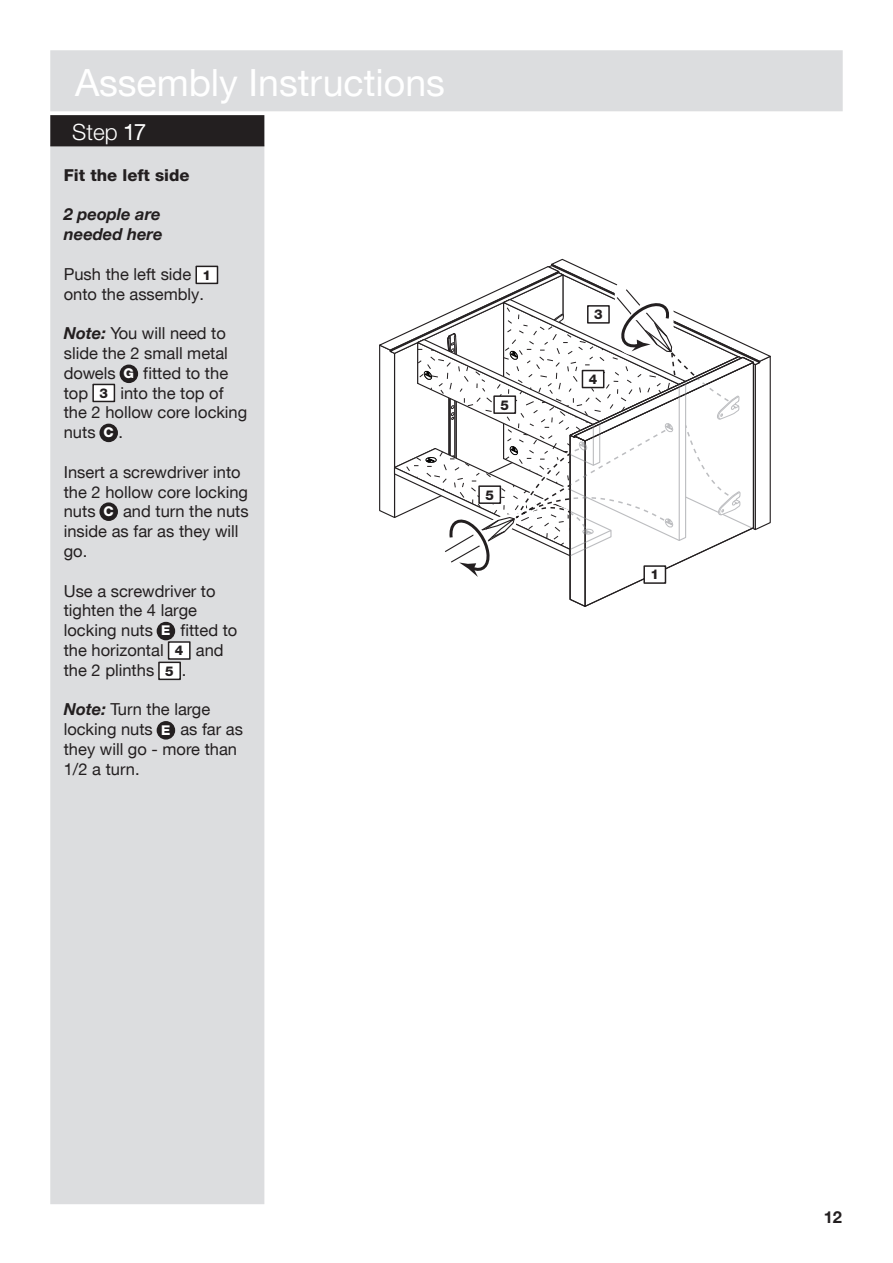
<style>
.page{position:relative;width:893px;height:1263px;background:#fff}
.page>*{position:absolute;margin:0;border:0;box-sizing:border-box;transform-origin:0 0}
.t1{font:37.5px "Helvetica Neue CE";color:#fff}
.t2{font:300 22.5px "Helvetica Neue CE";color:#fff}
.t3{font:16.5px/19.8px "Helvetica Neue CE";color:#231f20}
.t4{font:italic 700 16.5px/19.8px "Helvetica Neue CE";color:#231f20}
.t5{font:800 16.5px "Helvetica Neue CE";color:#231f20}
.t6{font:700 16.5px "Helvetica Neue CE";color:#231f20}
.t7{font:800 13.5px "Helvetica Neue CE";color:#231f20}
.t8{font:800 13.5px "Helvetica Neue CE";color:#fff}
.s1{font-weight:400}
.s2{font-weight:700;font-style:italic}
</style>
<div class="page">
<div style="left:51px;top:51px;width:791px;height:60px;background:#dcdddf"></div>
<div style="left:50px;top:50px;width:793px;height:61px;border:2px solid #dcdddf"></div>
<div style="left:51px;top:146px;width:213px;height:1057px;background:#dcdddf"></div>
<div style="left:50px;top:145px;width:214px;height:1059px;border:2px solid #dcdddf"></div>
<div style="left:51px;top:116px;width:213px;height:30px;background:#231f20"></div>
<div style="left:50px;top:115px;width:214px;height:31px;border:2px solid #231f20"></div>
<svg style="left:379px;top:258px;width:392px;height:349px"></svg>
<div style="left:196px;top:266px;width:21px;height:17px;background:#fff"></div>
<div style="left:195px;top:266px;width:23px;height:18px;border:2px solid #231f20"></div>
<div style="left:120px;top:365px;width:17px;height:17px;background:#231f20;border-radius:50%"></div>
<div style="left:120px;top:365px;width:18px;height:18px;border:2px solid #231f20;border-radius:50%"></div>
<div style="left:100px;top:424px;width:17px;height:17px;background:#231f20;border-radius:50%"></div>
<div style="left:99px;top:424px;width:19px;height:18px;border:2px solid #231f20;border-radius:50%"></div>
<div style="left:100px;top:503px;width:17px;height:17px;background:#231f20;border-radius:50%"></div>
<div style="left:99px;top:502px;width:19px;height:19px;border:2px solid #231f20;border-radius:50%"></div>
<div style="left:93px;top:384px;width:21px;height:17px;background:#fff"></div>
<div style="left:92px;top:384px;width:23px;height:18px;border:2px solid #231f20"></div>
<div style="left:157px;top:622px;width:17px;height:18px;background:#231f20;border-radius:50%"></div>
<div style="left:157px;top:622px;width:18px;height:18px;border:2px solid #231f20;border-radius:50%"></div>
<div style="left:157px;top:722px;width:17px;height:17px;background:#231f20;border-radius:50%"></div>
<div style="left:157px;top:721px;width:18px;height:18px;border:2px solid #231f20;border-radius:50%"></div>
<div style="left:169px;top:642px;width:21px;height:17px;background:#fff"></div>
<div style="left:168px;top:641px;width:23px;height:19px;border:2px solid #231f20"></div>
<div style="left:159px;top:662px;width:21px;height:17px;background:#fff"></div>
<div style="left:158px;top:662px;width:23px;height:18px;border:2px solid #231f20"></div>
<div style="left:644px;top:566px;width:21px;height:17px;background:#fff"></div>
<div style="left:643px;top:565px;width:23px;height:19px;border:2px solid #231f20"></div>
<div style="left:588px;top:306px;width:21px;height:17px;background:#fff"></div>
<div style="left:587px;top:305px;width:23px;height:19px;border:2px solid #231f20"></div>
<div style="left:582px;top:370px;width:22px;height:17px;background:#fff"></div>
<div style="left:582px;top:370px;width:22px;height:18px;border:2px solid #231f20"></div>
<p class="t1" style="left:75px;top:60px;width:371px">Assembly Instructions</p>
<p class="t2" style="left:72px;top:118px;width:76px">Step <span class="s1">17</span></p>
<p class="t5" style="left:64px;top:165px;width:127px">Fit the left side</p>
<p class="t4" style="left:64px;top:205px;width:100px">2 people are needed here</p>
<p class="t3" style="left:64px;top:264px;width:142px">Push the left side onto the assembly.</p>
<p class="t3" style="left:64px;top:324px;width:166px;text-align:justify"><span class="s2">Note:</span> You will need to slide the 2 small metal dowels</p>
<p class="t7" style="left:203px;top:267px;width:10px">1</p>
<p class="t3" style="left:143px;top:363px;width:86px">fitted to the</p>
<p class="t8" style="left:124px;top:365px;width:12px">G</p>
<p class="t3" style="left:64px;top:383px;width:185px;text-indent:57px">into the top of the 2 hollow core locking nuts</p>
<p class="t3" style="left:119px;top:423px;width:6px">.</p>
<p class="t3" style="left:64px;top:462px;width:186px">Insert a screwdriver into the 2 hollow core locking nuts</p>
<p class="t3" style="left:64px;top:383px;width:26px">top</p>
<p class="t7" style="left:100px;top:385px;width:10px">3</p>
<p class="t8" style="left:104px;top:424px;width:12px">C</p>
<p class="t3" style="left:64px;top:502px;width:186px;text-indent:59px">and turn the nuts inside as far as they will go.</p>
<p class="t3" style="left:64px;top:581px;width:153px">Use a screwdriver to tighten the 4 large locking nuts</p>
<p class="t8" style="left:104px;top:503px;width:12px">C</p>
<p class="t3" style="left:181px;top:621px;width:58px">fitted to</p>
<p class="t8" style="left:161px;top:622px;width:11px">E</p>
<p class="t3" style="left:64px;top:640px;width:101px">the horizontal</p>
<p class="t3" style="left:196px;top:640px;width:29px">and</p>
<p class="t3" style="left:64px;top:660px;width:92px">the 2 plinths</p>
<p class="t3" style="left:182px;top:660px;width:6px">.</p>
<p class="t3" style="left:64px;top:700px;width:148px"><span class="s2">Note:</span> Turn the large locking nuts</p>
<p class="t7" style="left:175px;top:642px;width:10px">4</p>
<p class="t7" style="left:165px;top:663px;width:10px">5</p>
<p class="t3" style="left:64px;top:720px;width:181px;text-indent:117px">as far as they will go - more than<br>1/2 a turn.</p>
<p class="t8" style="left:161px;top:722px;width:11px">E</p>
<p class="t7" style="left:500px;top:396px;width:10px">5</p>
<p class="t7" style="left:485px;top:486px;width:10px">5</p>
<p class="t7" style="left:594px;top:306px;width:10px">3</p>
<p class="t7" style="left:589px;top:371px;width:10px">4</p>
<p class="t7" style="left:651px;top:566px;width:10px">1</p>
<p class="t6" style="left:824px;top:1207px;width:20px">12</p>
</div>
